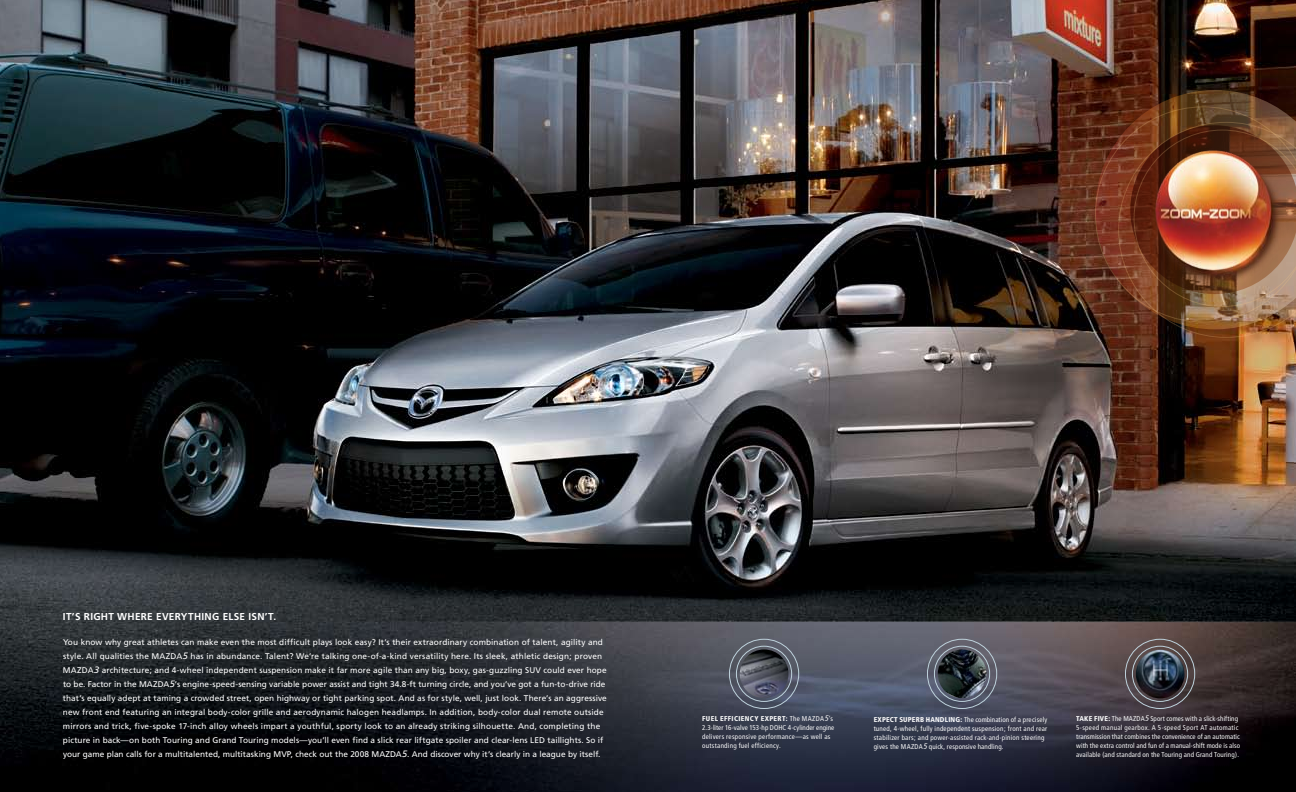
<style>
.page{position:relative;width:1296px;height:792px;background:#fff}
.page>*{position:absolute;margin:0;border:0;box-sizing:border-box;transform-origin:0 0}
.t1{font:700 10px "Frutiger";letter-spacing:.025em;color:#fff}
.t2{font:8.2px/14px "Frutiger";letter-spacing:.01em;color:#fff}
.t3{font:condensed 7px/9px "Frutiger";letter-spacing:.02em;color:#fff}
.s1{font-style:italic;font-size:9.2px}
.s2{font-weight:900}
.s3{font-style:italic;font-size:8px}
</style>
<div class="page">
<img style="left:0;top:0;width:1296px;height:792px">
<svg style="left:1095px;top:90px;width:201px;height:239px"></svg>
<svg style="left:1095px;top:106px;width:201px;height:216px"></svg>
<img style="left:1118px;top:122px;width:178px;height:216px">
<div style="left:729px;top:639px;width:70px;height:70px;border:1px solid #bed2dc;border-radius:50%"></div>
<div style="left:736px;top:646px;width:56px;height:56px;border:1px solid #bed2dc;border-radius:50%"></div>
<img style="left:740px;top:649px;width:48px;height:49px;border-radius:50%">
<div style="left:927px;top:639px;width:70px;height:70px;border:1px solid #bed2dc;border-radius:50%"></div>
<div style="left:934px;top:646px;width:56px;height:56px;border:1px solid #bed2dc;border-radius:50%"></div>
<img style="left:938px;top:649px;width:48px;height:49px">
<div style="left:1125px;top:639px;width:70px;height:70px;border:1px solid #bed2dc;border-radius:50%"></div>
<div style="left:1132px;top:646px;width:56px;height:56px;border:1px solid #bed2dc;border-radius:50%"></div>
<img style="left:1136px;top:650px;width:48px;height:48px;border-radius:50%">
<img style="left:1138px;top:133px;width:152px;height:153px">
<p class="t1" style="left:63px;top:611px;width:101px">IT’S RIGHT WHERE EVERYTHING</p>
<p class="t1" style="left:223px;top:611px;width:7px">ELSE</p>
<p class="t1" style="left:249px;top:611px;width:29px">ISN’T.</p>
<p class="t2" style="left:63px;top:635px;width:545px">You know why great athletes can make even the most difficult plays look easy? It’s their extraordinary combination of talent, agility and style. All qualities the MAZDA<span class="s1">5</span> has in abundance. Talent? We’re talking one-of-a-kind versatility here. Its sleek, athletic design; proven MAZDA<span class="s1">3</span> architecture; and 4-wheel independent suspension make it far more agile than any big, boxy, gas-guzzling SUV could ever hope to be. Factor in the MAZDA<span class="s1">5</span>’s engine-speed-sensing variable power assist and tight 34.8-ft turning circle, and you’ve got a fun-to-drive ride that’s equally adept at taming a crowded street, open highway or tight parking spot. And as for style, well, just look. There’s an aggressive new front end featuring an integral body-color grille and aerodynamic halogen headlamps. In addition, body-color dual remote outside mirrors and trick, five-spoke 17-inch alloy wheels impart a youthful, sporty look to an already striking silhouette. And, completing the picture in back—on both Touring and Grand Touring models—you’ll even find a slick rear liftgate spoiler and clear-lens LED taillights. So if your game plan calls for a multitalented, multitasking MVP, check out the 2008 MAZDA<span class="s1">5</span>. And discover why it’s clearly in a league by itself.</p>
<p class="t3" style="left:702px;top:714px;width:134px"><span class="s2">FUEL EFFICIENCY EXPERT:</span> The MAZDA<span class="s3">5</span>’s 2.3-liter 16-valve 153-hp DOHC 4-cylinder engine delivers responsive performance—as well as outstanding fuel efficiency.</p>
<p class="t3" style="left:874px;top:715px;width:175px"><span class="s2">EXPECT SUPERB HANDLING:</span> The combination of a precisely tuned, 4-wheel, fully independent suspension; front and rear stabilizer bars; and power-assisted rack-and-pinion steering gives the MAZDA<span class="s3">5</span> quick, responsive handling.</p>
<p class="t3" style="left:1076px;top:714px;width:166px"><span class="s2">TAKE FIVE:</span> The MAZDA<span class="s3">5</span> Sport comes with a slick-shifting 5-speed manual gearbox. A 5-speed Sport AT automatic transmission that combines the convenience of an automatic with the extra control and fun of a manual-shift mode is also available (and standard on the Touring and Grand Touring).</p>
</div>
